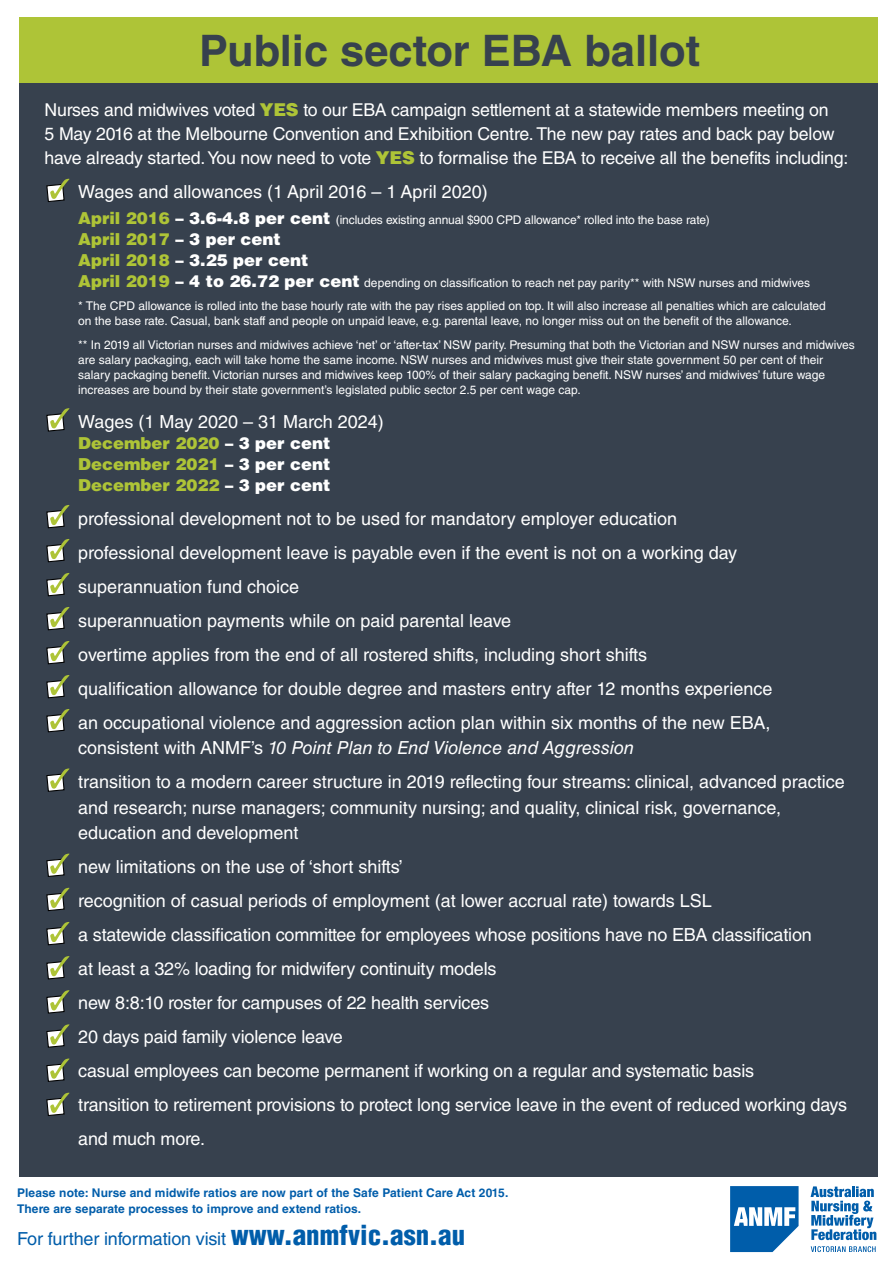
<style>
.page{position:relative;width:893px;height:1263px;background:#fff}
.page>*{position:absolute;margin:0;border:0;box-sizing:border-box;transform-origin:0 0}
.t1{font:700 43.5px "Helvetica LT Std";color:#37414e}
.t2{font:18px/34px "Helvetica LT Std";color:#fff}
.t3{font:18px "Helvetica LT Std";letter-spacing:-.01em;color:#005daa}
.t4{font:17.7px/24px "Helvetica LT Std";letter-spacing:-.01em;color:#fff}
.t5{font:900 16.5px/21px "Helvetica LT Std";color:#aec437;text-align:justify}
.t6{font:900 16.5px/21px "Helvetica LT Std";color:#fff}
.t7{font:12px/23.5px "Helvetica LT Std";color:#fff}
.t8{font:700 12px/16.5px "Helvetica LT Std";letter-spacing:.01em;color:#005daa}
.s1{font-weight:900;color:#aec437}
.s2{font-weight:900;font-size:16.5px;color:#aec437}
.s3{font-weight:900;font-size:16.5px}
.s4{color:#aec437}
.s5{color:#fff}
.s6{font-style:italic}
.s7{font-weight:900;font-stretch:condensed;font-size:27px}
</style>
<div class="page">
<div style="left:19px;top:17px;width:858px;height:1160px;background:#37414e"></div>
<div style="left:19px;top:17px;width:858px;height:66px;background:#aec437"></div>
<svg style="left:46px;top:179px;width:23px;height:23px"></svg>
<svg style="left:46px;top:408px;width:23px;height:24px"></svg>
<svg style="left:46px;top:505px;width:23px;height:24px"></svg>
<svg style="left:46px;top:539px;width:23px;height:24px"></svg>
<svg style="left:46px;top:573px;width:23px;height:24px"></svg>
<svg style="left:46px;top:607px;width:23px;height:24px"></svg>
<svg style="left:46px;top:641px;width:23px;height:24px"></svg>
<svg style="left:46px;top:675px;width:23px;height:24px"></svg>
<svg style="left:46px;top:709px;width:23px;height:24px"></svg>
<svg style="left:46px;top:768px;width:23px;height:24px"></svg>
<svg style="left:46px;top:853px;width:23px;height:24px"></svg>
<svg style="left:46px;top:888px;width:23px;height:23px"></svg>
<svg style="left:46px;top:922px;width:23px;height:24px"></svg>
<svg style="left:46px;top:990px;width:23px;height:24px"></svg>
<svg style="left:46px;top:956px;width:23px;height:24px"></svg>
<svg style="left:46px;top:1024px;width:23px;height:24px"></svg>
<svg style="left:46px;top:1058px;width:23px;height:24px"></svg>
<svg style="left:46px;top:1093px;width:23px;height:23px"></svg>
<svg style="left:730px;top:1186px;width:69px;height:66px"></svg>
<svg style="left:811px;top:1186px;width:65px;height:54px"></svg>
<svg style="left:811px;top:1246px;width:65px;height:6px"></svg>
<h1 class="t1" style="left:199px;top:24px;width:503px">Public sector EBA ballot</h1>
<p class="t4" style="left:45px;top:97px;width:805px">Nurses and midwives voted <span class="s1">YES</span> to our EBA campaign settlement at a statewide members meeting on<br>5 May 2016 at the Melbourne Convention and Exhibition Centre. The new pay rates and back pay below have already started. You now need to vote <span class="s1">YES</span> to formalise the EBA to receive all the benefits including:</p>
<p class="t2" style="left:78px;top:175px;width:411px">Wages and allowances (1 April 2016 – 1 April 2020)</p>
<p class="t7" style="left:78px;top:208px;width:633px"><span class="s2">April 2016</span> <span class="s3">– 3.6-4.8 per cent</span> (includes existing annual $900 CPD allowance* rolled into the base rate)</p>
<p class="t6" style="left:78px;top:228px;width:232px"><span class="s4">April 2017</span> – 3 per cent<br><span class="s4">April 2018</span> – 3.25 per cent</p>
<p class="t7" style="left:78px;top:271px;width:749px"><span class="s2">April 2019</span> <span class="s3">– 4 to 26.72 per cent</span> depending on classification to reach net pay parity** with NSW nurses and midwives<br>* The CPD allowance is rolled into the base hourly rate with the pay rises applied on top. It will also increase all penalties which are calculated</p>
<p class="t7" style="left:78px;top:309px;width:778px">on the base rate. Casual, bank staff and people on unpaid leave, e.g. parental leave, no longer miss out on the benefit of the allowance.<br>** In 2019 all Victorian nurses and midwives achieve ‘net’ or ‘after-tax’ NSW parity. Presuming that both the Victorian and NSW nurses and midwives</p>
<p class="t7" style="left:78px;top:352px;width:748px;line-height:15px">are salary packaging, each will take home the same income. NSW nurses and midwives must give their state government 50 per cent of their salary packaging benefit. Victorian nurses and midwives keep 100% of their salary packaging benefit. NSW nurses’ and midwives’ future wage increases are bound by their state government’s legislated public sector 2.5 per cent wage cap.</p>
<p class="t2" style="left:78px;top:404px;width:307px">Wages (1 May 2020 – 31 March 2024)</p>
<p class="t5" style="left:78px;top:432px;width:254px">December 2020 <span class="s5">– 3 per cent </span>December 2021 <span class="s5">– 3 per cent </span>December 2022 <span class="s5">– 3 per cent</span></p>
<p class="t2" style="left:78px;top:501px;width:696px">professional development not to be used for mandatory employer education professional development leave is payable even if the event is not on a working day superannuation fund choice<br>superannuation payments while on paid parental leave<br>overtime applies from the end of all rostered shifts, including short shifts<br>qualification allowance for double degree and masters entry after 12 months experience an occupational violence and aggression action plan within six months of the new EBA,</p>
<p class="t2" style="left:78px;top:731px;width:768px">consistent with ANMF’s <span class="s6">10 Point Plan to End Violence and Aggression<br></span>transition to a modern career structure in 2019 reflecting four streams: clinical, advanced practice</p>
<p class="t2" style="left:78px;top:794px;width:704px;line-height:25.5px">and research; nurse managers; community nursing; and quality, clinical risk, governance, education and development</p>
<p class="t2" style="left:78px;top:850px;width:770px">new limitations on the use of ‘short shifts’<br>recognition of casual periods of employment (at lower accrual rate) towards LSL<br>a statewide classification committee for employees whose positions have no EBA classification<br>at least a 32% loading for midwifery continuity models<br>new 8:8:10 roster for campuses of 22 health services<br>20 days paid family violence leave<br>casual employees can become permanent if working on a regular and systematic basis<br>transition to retirement provisions to protect long service leave in the event of reduced working days and much more.</p>
<p class="t8" style="left:17px;top:1184px;width:493px">Please note: Nurse and midwife ratios are now part of the Safe Patient Care Act 2015.<br>There are separate processes to improve and extend ratios.</p>
<p class="t3" style="left:17px;top:1228px;width:450px">For further information visit <span class="s7">www.anmfvic.asn.au</span></p>
</div>
